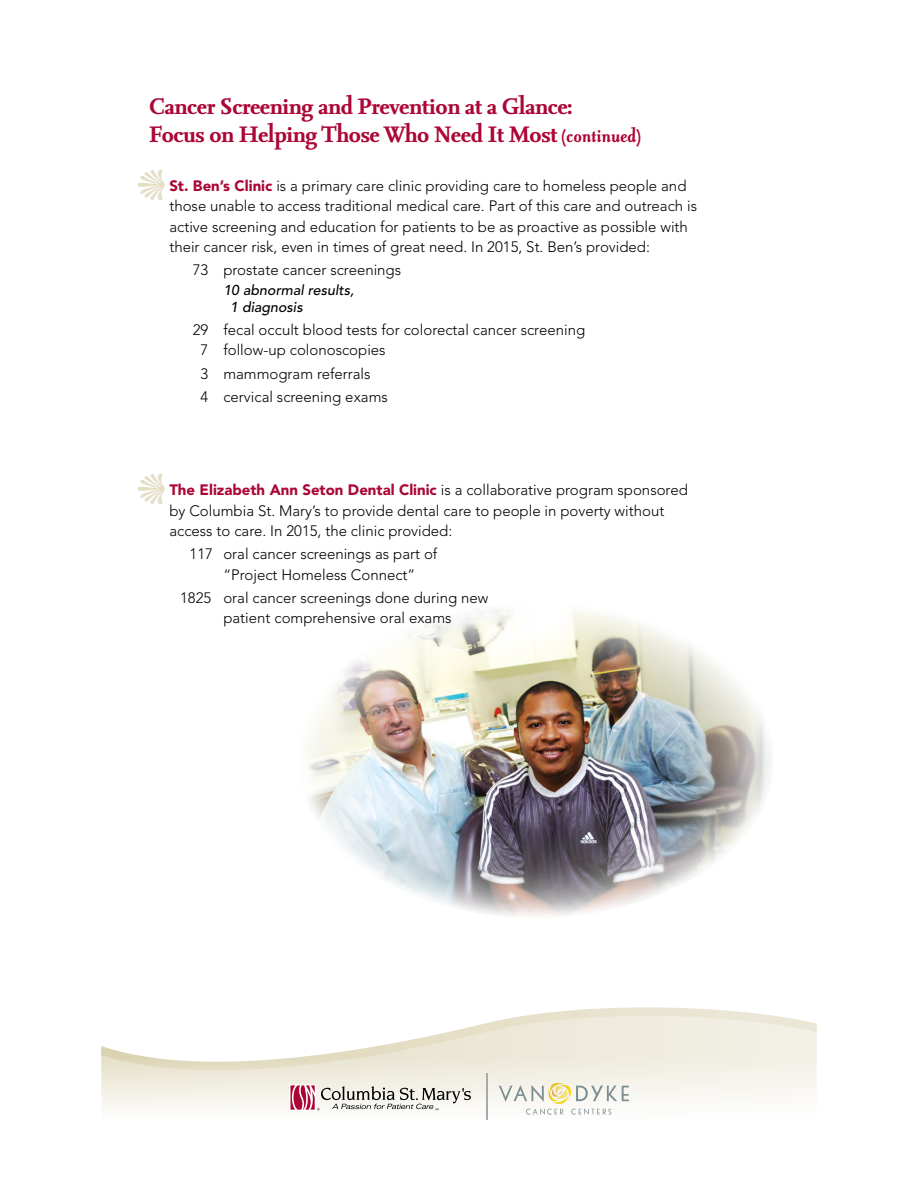
<style>
.page{position:relative;width:918px;height:1188px;background:#fff}
.page>*{position:absolute;margin:0;border:0;box-sizing:border-box;transform-origin:0 0}
.t1{font:700 27px/28.5px "Seria";letter-spacing:-.02em;color:#ab0635}
.cancer_screening_sub{font:300 15px/20.2px "Avenir LT Std";color:#000}
.results{font:italic 500 14.25px/16.5px "Avenir LT Std";color:#000}
.s1{font-style:italic;font-size:21px}
.s2{font-weight:900;color:#ab0635}
</style>
<div class="page">
<svg style="left:101px;top:1070px;width:716px;height:50px"></svg>
<svg style="left:101px;top:1007px;width:716px;height:63px"></svg>
<img style="left:308px;top:609px;width:464px;height:308px">
<svg style="left:289px;top:1084px;width:182px;height:27px"></svg>
<hr style="left:487px;top:1073px;width:1px;height:46px;background:#a7a9ac">
<svg style="left:499px;top:1079px;width:130px;height:36px"></svg>
<p class="t1" style="left:148px;top:93px;width:494px">Cancer Screening and Prevention at a Glance:<br>Focus on Helping Those Who Need It Most <span class="s1">(continued)</span></p>
<p class="cancer_screening_sub" style="left:169px;top:176px;width:529px"><span class="s2">St. Ben’s Clinic</span> is a primary care clinic providing care to homeless people and those unable to access traditional medical care. Part of this care and outreach is active screening and education for patients to be as proactive as possible with their cancer risk, even in times of great need. In 2015, St. Ben’s provided:</p>
<p class="cancer_screening_sub" style="left:193px;top:260px;width:210px">73 prostate cancer screenings</p>
<p class="results" style="left:230px;top:282px;width:125px;text-indent:-7px">10 abnormal results,<br>1 diagnosis</p>
<p class="cancer_screening_sub" style="left:193px;top:320px;width:394px">29 fecal occult blood tests for colorectal cancer screening</p>
<p class="cancer_screening_sub" style="left:201px;top:340px;width:187px">7 follow-up colonoscopies</p>
<p class="cancer_screening_sub" style="left:201px;top:364px;width:172px">3 mammogram referrals</p>
<p class="cancer_screening_sub" style="left:201px;top:387px;width:189px">4 cervical screening exams</p>
<p class="cancer_screening_sub" style="left:169px;top:480px;width:520px"><span class="s2">The Elizabeth Ann Seton Dental Clinic</span> is a collaborative program sponsored by Columbia St. Mary’s to provide dental care to people in poverty without access to care. In 2015, the clinic provided:</p>
<p class="cancer_screening_sub" style="left:223px;top:544px;width:215px;text-indent:-34px">117 oral cancer screenings as part of “Project Homeless Connect”</p>
<p class="cancer_screening_sub" style="left:180px;top:588px;width:310px;text-align:center">1825 oral cancer screenings done during new patient comprehensive oral exams</p>
</div>
